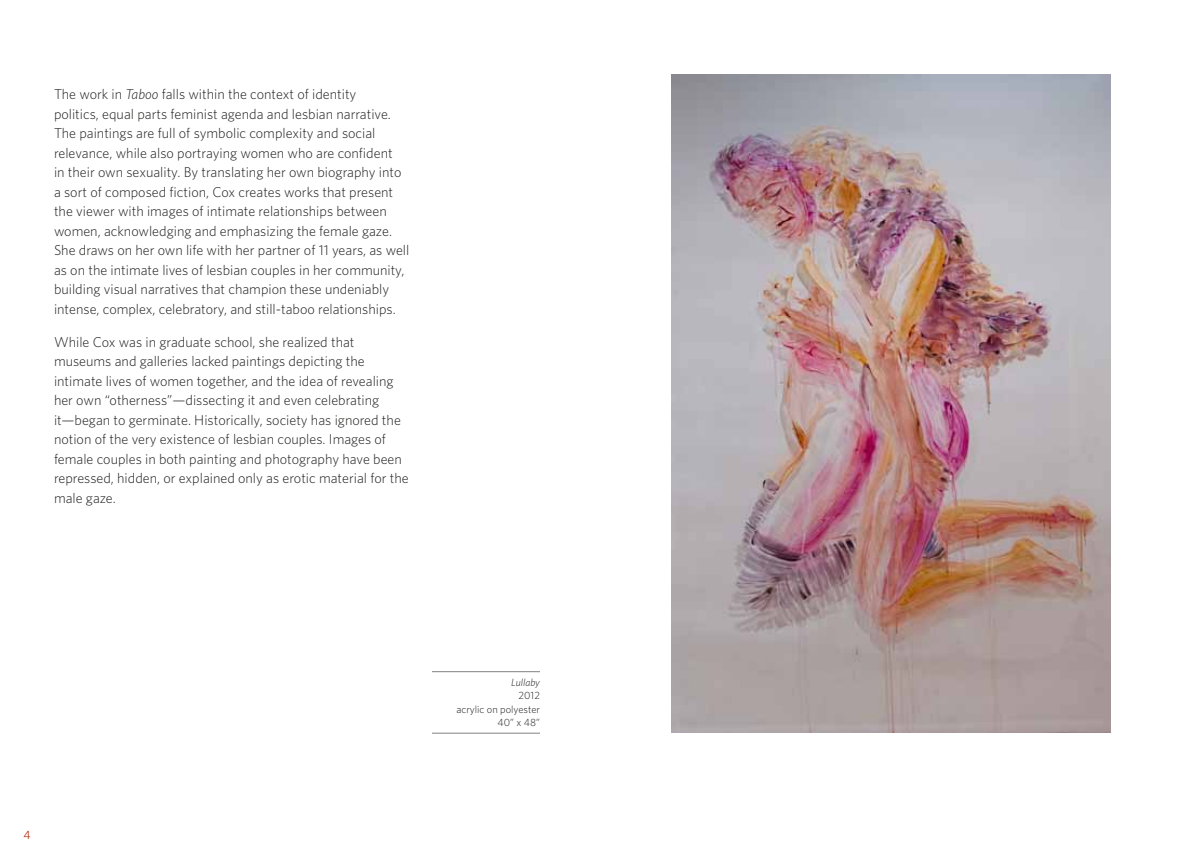
<style>
.page{position:relative;width:1188px;height:864px;background:#fff}
.page>*{position:absolute;margin:0;border:0;box-sizing:border-box;transform-origin:0 0}
.t1{font:300 14.25px/19.5px "Whitney";color:#1c1b1a}
.t2{font:12px "Whitney";color:#b93118}
.t3{font:300 10.5px/13.5px "Whitney";color:#1c1b1a;text-align:right}
.t4{font:italic 300 10.5px "Whitney";color:#1c1b1a}
.s1{font-style:italic}
</style>
<div class="page">
<img style="left:671px;top:75px;width:440px;height:658px">
<hr style="left:432px;top:671px;width:108px;height:1px;background:#818282">
<hr style="left:432px;top:733px;width:108px;height:1px;background:#818282">
<p class="t1" style="left:54px;top:84px;width:357px">The work in <span class="s1">Taboo</span> falls within the context of identity<br>politics, equal parts feminist agenda and lesbian narrative.<br>The paintings are full of symbolic complexity and social relevance, while also portraying women who are confident<br>in their own sexuality. By translating her own biography into a sort of composed fiction, Cox creates works that present the viewer with images of intimate relationships between women, acknowledging and emphasizing the female gaze.<br>She draws on her own life with her partner of 11 years, as well as on the intimate lives of lesbian couples in her community, building visual narratives that champion these undeniably intense, complex, celebratory, and still-taboo relationships.</p>
<p class="t1" style="left:54px;top:332px;width:356px">While Cox was in graduate school, she realized that museums and galleries lacked paintings depicting the intimate lives of women together, and the idea of revealing her own “otherness”—dissecting it and even celebrating it—began to germinate. Historically, society has ignored the notion of the very existence of lesbian couples. Images of female couples in both painting and photography have been repressed, hidden, or explained only as erotic material for the male gaze.</p>
<p class="t2" style="left:23px;top:827px;width:9px">4</p>
<p class="t4" style="left:511px;top:676px;width:30px">Lullaby</p>
<p class="t3" style="left:456px;top:688px;width:85px">2012<br>acrylic on polyester<br>40” x 48”</p>
</div>
